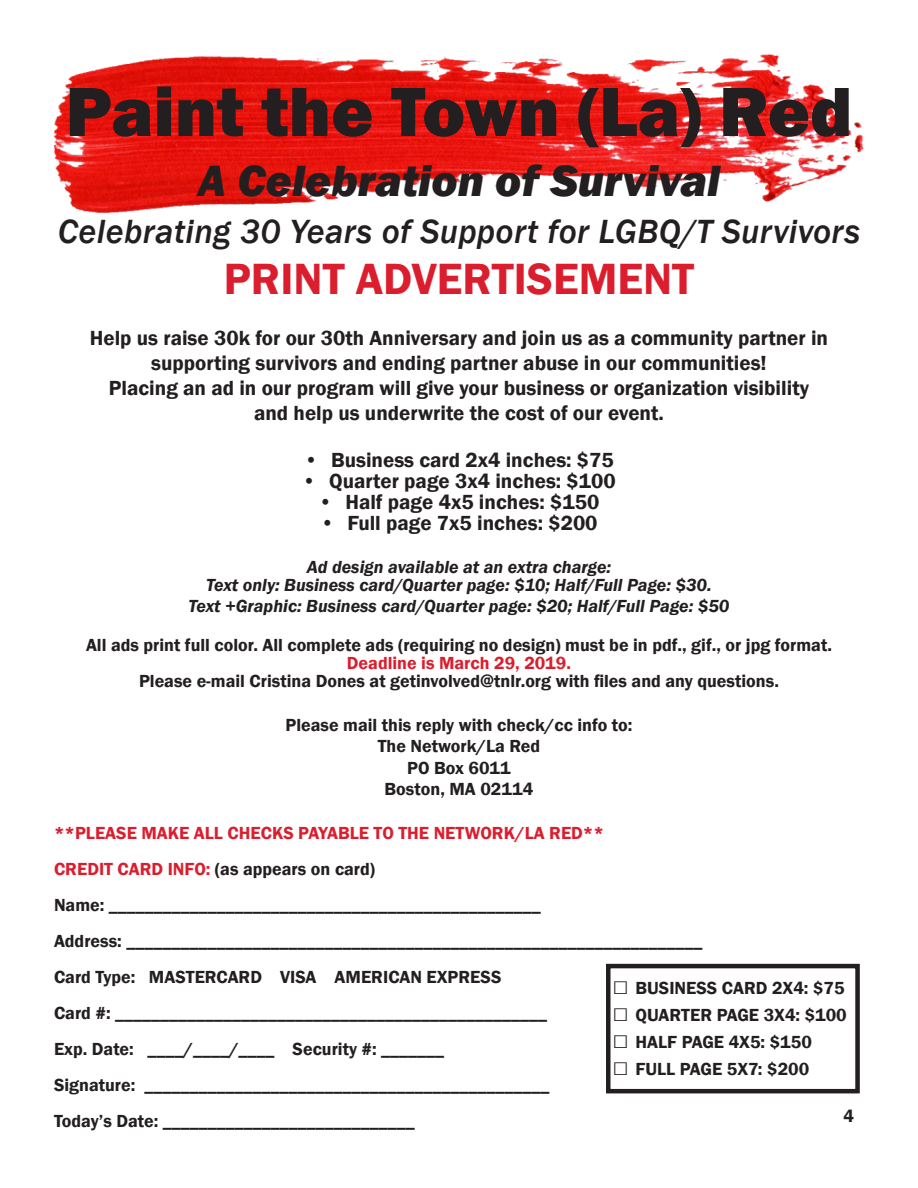
<style>
.page{position:relative;width:918px;height:1188px;background:#fff}
.page>*{position:absolute;margin:0;border:0;box-sizing:border-box;transform-origin:0 0}
.t1{font:800 72px "Franklin Gothic";color:#231f20}
.t2{font:italic 800 45px "Franklin Gothic";color:#231f20}
.t3{font:600 45px "Franklin Gothic";color:#db1e2e}
.t4{font:italic 500 34.5px "Franklin Gothic";letter-spacing:.01em;color:#231f20}
.t5{font:600 21px/25.2px "Franklin Gothic";color:#231f20;text-align:center}
.t6{font:600 18px "Franklin Gothic";color:#231f20}
.t7{font:italic 600 18px "Franklin Gothic";color:#231f20}
.t8{font:600 18px "Franklin Gothic";color:#db1e2e}
.s1{color:#db1e2e}
.s2{font-size:27px}
</style>
<div class="page">
<img style="left:54px;top:54px;width:810px;height:159px">
<div style="left:606px;top:964px;width:254px;height:129px;border:4px solid #231f20"></div>
<p class="t1" style="left:66px;top:65px;width:788px">Paint the Town (La) Red</p>
<p class="t2" style="left:198px;top:151px;width:524px">A Celebration of Survival</p>
<p class="t4" style="left:58px;top:210px;width:804px">Celebrating 30 Years of Support for LGBQ/T Survivors</p>
<p class="t3" style="left:224px;top:252px;width:472px">PRINT ADVERTISEMENT</p>
<p class="t5" style="left:90px;top:325px;width:740px">Help us raise 30k for our 30th Anniversary and join us as a community partner in supporting survivors and ending partner abuse in our communities!</p>
<p class="t5" style="left:109px;top:376px;width:702px">Placing an ad in our program will give your business or organization visibility</p>
<p class="t5" style="left:254px;top:401px;width:411px">and help us underwrite the cost of our event.</p>
<p class="t5" style="left:304px;top:447px;width:311px">• Business card 2x4 inches: $75</p>
<p class="t5" style="left:302px;top:468px;width:315px">• Quarter page 3x4 inches: $100</p>
<p class="t5" style="left:318px;top:489px;width:283px">• Half page 4x5 inches: $150</p>
<p class="t5" style="left:320px;top:510px;width:279px">• Full page 7x5 inches: $200</p>
<p class="t7" style="left:307px;top:555px;width:306px">Ad design available at an extra charge:</p>
<p class="t7" style="left:206px;top:573px;width:507px">Text only: Business card/Quarter page: $10; Half/Full Page: $30.</p>
<p class="t7" style="left:188px;top:594px;width:543px">Text +Graphic: Business card/Quarter page: $20; Half/Full Page: $50</p>
<p class="t6" style="left:86px;top:634px;width:747px">All ads print full color. All complete ads (requiring no design) must be in pdf., gif., or jpg format.</p>
<p class="t8" style="left:347px;top:652px;width:226px">Deadline is March 29, 2019.</p>
<p class="t6" style="left:139px;top:670px;width:641px">Please e-mail Cristina Dones at getinvolved@tnlr.org with files and any questions.</p>
<p class="t6" style="left:286px;top:713px;width:348px">Please mail this reply with check/cc info to:</p>
<p class="t6" style="left:378px;top:735px;width:164px">The Network/La Red</p>
<p class="t6" style="left:407px;top:757px;width:105px">PO Box 6011</p>
<p class="t6" style="left:385px;top:778px;width:150px">Boston, MA 02114</p>
<p class="t8" style="left:54px;top:821px;width:552px">**PLEASE MAKE ALL CHECKS PAYABLE TO THE NETWORK/LA RED**</p>
<p class="t6" style="left:54px;top:857px;width:323px"><span class="s1">CREDIT CARD INFO:</span> (as appears on card)</p>
<p class="t6" style="left:54px;top:893px;width:488px">Name: ________________________________________________</p>
<p class="t6" style="left:54px;top:929px;width:650px">Address: ________________________________________________________________</p>
<p class="t6" style="left:54px;top:965px;width:449px">Card Type: MASTERCARD VISA AMERICAN EXPRESS</p>
<p class="t6" style="left:54px;top:1001px;width:495px">Card #: ________________________________________________</p>
<p class="t6" style="left:54px;top:1037px;width:392px">Exp. Date: ____/____/____ Security #: _______</p>
<p class="t6" style="left:54px;top:1073px;width:497px">Signature: _____________________________________________</p>
<p class="t6" style="left:54px;top:1109px;width:362px">Today’s Date: ____________________________</p>
<p class="t6" style="left:612px;top:977px;width:234px"><span class="s2">□</span> BUSINESS CARD 2X4: $75</p>
<p class="t6" style="left:612px;top:1004px;width:236px"><span class="s2">□</span> QUARTER PAGE 3X4: $100</p>
<p class="t6" style="left:612px;top:1031px;width:201px"><span class="s2">□</span> HALF PAGE 4X5: $150</p>
<p class="t6" style="left:612px;top:1058px;width:198px"><span class="s2">□</span> FULL PAGE 5X7: $200</p>
<p class="t6" style="left:844px;top:1105px;width:12px">4</p>
</div>
